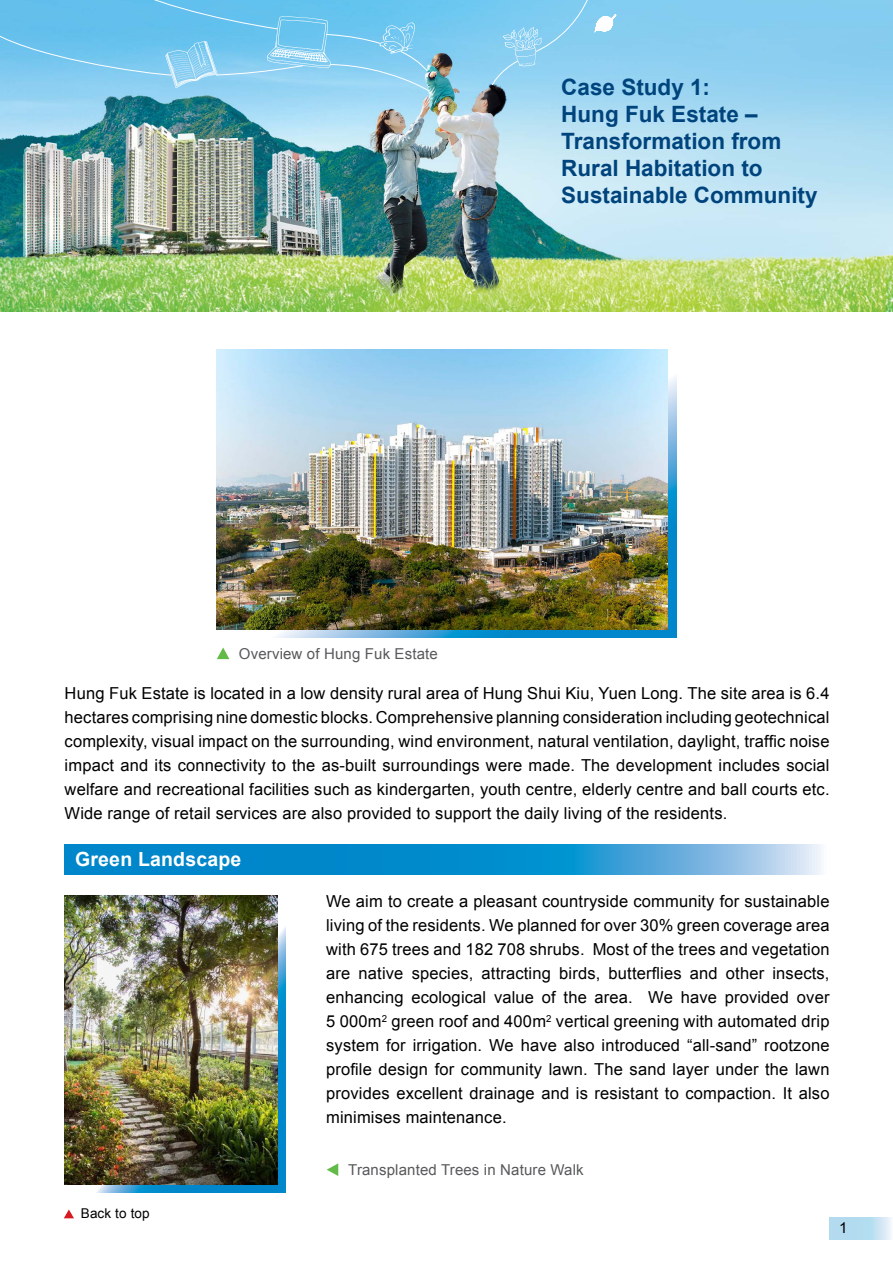
<style>
.page{position:relative;width:893px;height:1263px;background:#fff}
.page>*{position:absolute;margin:0;border:0;box-sizing:border-box;transform-origin:0 0}
.t1{font:700 22.5px/27px "Arial";color:#00447d}
.content2{font:700 19.5px "Arial";letter-spacing:.01em;color:#fff}
.content2-2{font:16.5px/24px "Arial";letter-spacing:.01em;color:#000;text-align:justify}
.content2-3{font:15px "Arial";letter-spacing:.01em;color:#58595b}
.t2{font:15px "Arial";color:#000}
.content2-4{font:13.5px "Arial";letter-spacing:.01em;color:#000}
</style>
<div class="page">
<svg style="left:829px;top:1217px;width:62px;height:22px"></svg>
<img style="left:0;top:0;width:893px;height:312px">
<svg style="left:0;top:0;width:616px;height:92px;background:#7dc9ee"></svg>
<svg style="left:225px;top:377px;width:451px;height:260px;background:#4ca0ca"></svg>
<svg style="left:65px;top:844px;width:756px;height:30px;background:#2798d2"></svg>
<svg style="left:217px;top:647px;width:12px;height:12px"></svg>
<img style="left:217px;top:350px;width:451px;height:279px">
<svg style="left:73px;top:905px;width:213px;height:287px;background:#3796c3"></svg>
<svg style="left:327px;top:1163px;width:11px;height:13px"></svg>
<img style="left:65px;top:895px;width:212px;height:289px">
<svg style="left:64px;top:1209px;width:10px;height:9px"></svg>
<p class="t1" style="left:561px;top:74px;width:150px">Case Study 1:</p>
<p class="t1" style="left:561px;top:101px;width:258px">Hung Fuk Estate –<br>Transformation from<br>Rural Habitation to<br>Sustainable Community</p>
<p class="content2-3" style="left:239px;top:643px;width:200px">Overview of Hung Fuk Estate</p>
<p class="content2-2" style="left:65px;top:682px;width:766px">Hung Fuk Estate is located in a low density rural area of Hung Shui Kiu, Yuen Long. The site area is 6.4 hectares comprising nine domestic blocks. Comprehensive planning consideration including geotechnical complexity, visual impact on the surrounding, wind environment, natural ventilation, daylight, traffic noise impact and its connectivity to the as-built surroundings were made. The development includes social welfare and recreational facilities such as kindergarten, youth centre, elderly centre and ball courts etc.<br>Wide range of retail services are also provided to support the daily living of the residents.</p>
<p class="content2" style="left:75px;top:846px;width:168px">Green Landscape</p>
<p class="content2-2" style="left:326px;top:889px;width:505px">We aim to create a pleasant countryside community for sustainable living of the residents. We planned for over 30% green coverage area with 675 trees and 182 708 shrubs. Most of the trees and vegetation are native species, attracting birds, butterflies and other insects, enhancing ecological value of the area. We have provided over 5 000m<sup>2</sup> green roof and 400m<sup>2</sup> vertical greening with automated drip system for irrigation. We have also introduced “all-sand” rootzone profile design for community lawn. The sand layer under the lawn provides excellent drainage and is resistant to compaction. It also minimises maintenance.</p>
<p class="content2-4" style="left:81px;top:1205px;width:70px">Back to top</p>
<p class="content2-3" style="left:348px;top:1160px;width:237px">Transplanted Trees in Nature Walk</p>
<p class="t2" style="left:839px;top:1217px;width:10px">1</p>
</div>
